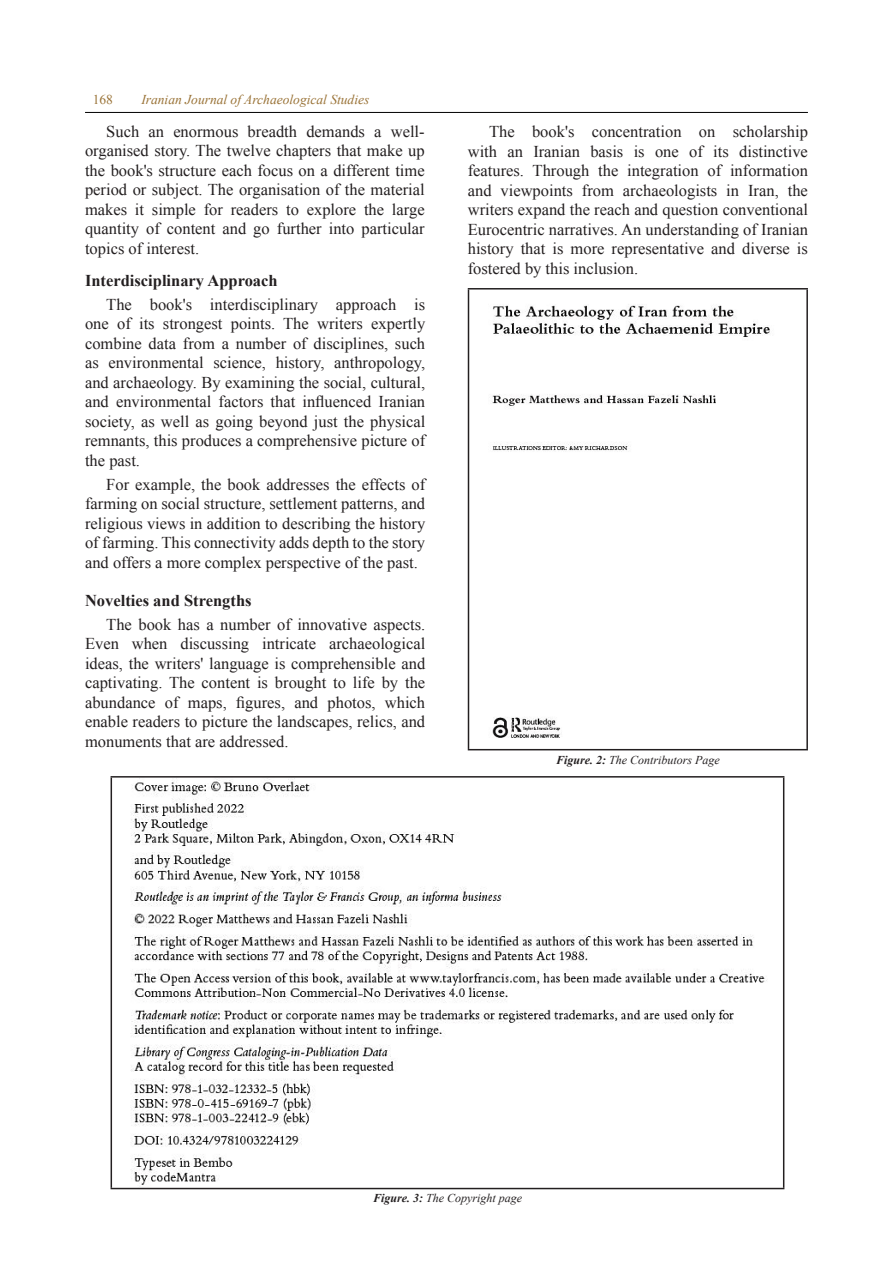
<style>
.page{position:relative;width:893px;height:1263px;background:#fff}
.page>*{position:absolute;margin:0;border:0;box-sizing:border-box;transform-origin:0 0}
.the_table_explanatio{font:16.5px/19.5px "Times New Roman";color:#231f20;text-align:justify}
.the_table_explanatio-2{font:700 16.5px "Times New Roman";color:#231f20}
.t1{font:italic 13.5px "Times New Roman";color:#9a7337}
.t2{font:13.5px "Times New Roman";color:#9a7337}
.the_table_explanatio-3{font:italic 12px "Times New Roman";color:#231f20}
.s1{font-weight:700}
</style>
<div class="page">
<hr style="left:85px;top:112px;width:723px;height:1px;background:#000001">
<img style="left:469px;top:290px;width:337px;height:459px">
<hr style="left:468px;top:288px;width:340px;height:2px;background:#231f20">
<hr style="left:468px;top:290px;width:1px;height:459px;background:#231f20">
<hr style="left:806px;top:290px;width:2px;height:459px;background:#231f20">
<hr style="left:468px;top:749px;width:340px;height:1px;background:#231f20">
<img style="left:112px;top:777px;width:671px;height:411px">
<hr style="left:111px;top:776px;width:673px;height:1px;background:#231f20">
<hr style="left:111px;top:777px;width:1px;height:411px;background:#231f20">
<hr style="left:783px;top:777px;width:1px;height:411px;background:#231f20">
<hr style="left:111px;top:1188px;width:673px;height:1px;background:#231f20">
<p class="t2" style="left:93px;top:91px;width:22px">168</p>
<p class="t1" style="left:141px;top:90px;width:229px">Iranian Journal of Archaeological Studies</p>
<p class="the_table_explanatio" style="left:85px;top:121px;width:341px;text-indent:21px">Such an enormous breadth demands a well&shy;organised story. The twelve chapters that make up the book's structure each focus on a different time period or subject. The organisation of the material makes it simple for readers to explore the large quantity of content and go further into particular topics of interest.</p>
<p class="the_table_explanatio-2" style="left:85px;top:269px;width:194px">Interdisciplinary Approach</p>
<p class="the_table_explanatio" style="left:85px;top:294px;width:342px;text-indent:21px">The book's interdisciplinary approach is one of its strongest points. The writers expertly combine data from a number of disciplines, such as environmental science, history, anthropology, and archaeology. By examining the social, cultural, and environmental factors that influenced Iranian society, as well as going beyond just the physical remnants, this produces a comprehensive picture of the past.</p>
<p class="the_table_explanatio" style="left:85px;top:474px;width:342px;text-indent:21px">For example, the book addresses the effects of farming on social structure, settlement patterns, and religious views in addition to describing the history of farming. This connectivity adds depth to the story and offers a more complex perspective of the past.</p>
<p class="the_table_explanatio-2" style="left:85px;top:589px;width:168px">Novelties and Strengths</p>
<p class="the_table_explanatio" style="left:85px;top:614px;width:342px;text-indent:21px">The book has a number of innovative aspects.<br>Even when discussing intricate archaeological ideas, the writers' language is comprehensible and captivating. The content is brought to life by the abundance of maps, figures, and photos, which enable readers to picture the landscapes, relics, and monuments that are addressed.</p>
<p class="the_table_explanatio" style="left:468px;top:122px;width:342px;text-indent:21px">The book's concentration on scholarship with an Iranian basis is one of its distinctive features. Through the integration of information and viewpoints from archaeologists in Iran, the writers expand the reach and question conventional Eurocentric narratives. An understanding of Iranian history that is more representative and diverse is fostered by this inclusion.</p>
<p class="the_table_explanatio-3" style="left:556px;top:751px;width:165px"><span class="s1">Figure. 2:</span> The Contributors Page</p>
<p class="the_table_explanatio-3" style="left:373px;top:1190px;width:151px"><span class="s1">Figure. 3:</span> The Copyright page</p>
</div>
